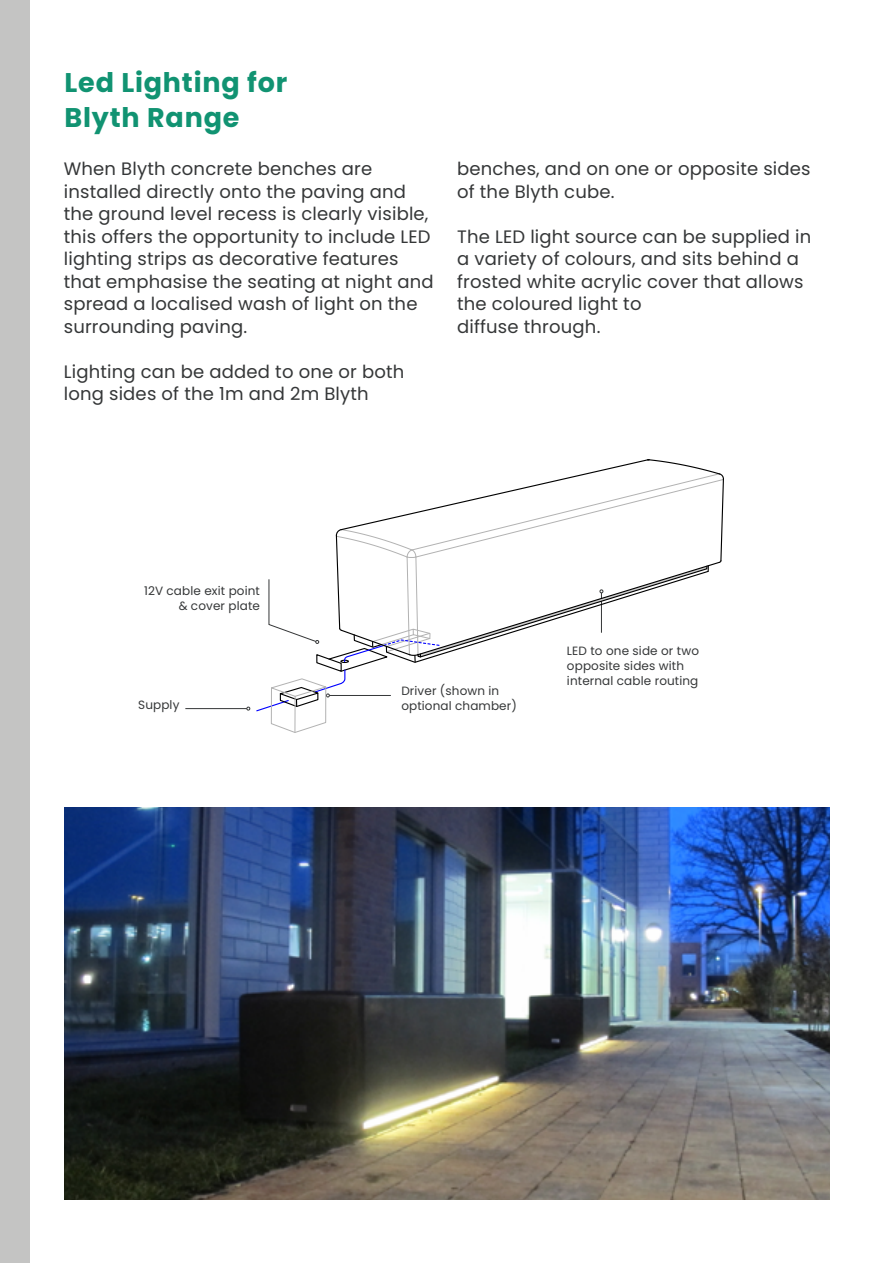
<style>
.page{position:relative;width:893px;height:1263px;background:#fff}
.page>*{position:absolute;margin:0;border:0;box-sizing:border-box;transform-origin:0 0}
.t1{font:700 27px/34.5px "Poppins";letter-spacing:.03em;color:#119372}
.t2{font:18px/22.5px "Poppins";letter-spacing:.01em;color:#353738}
.t3{font:12px/15px "Poppins";letter-spacing:.01em;color:#353738}
</style>
<div class="page">
<div style="left:0;top:0;width:30px;height:1263px;background:#c4c4c3"></div>
<img style="left:65px;top:808px;width:764px;height:391px">
<hr style="left:185px;top:708px;width:62px;height:1px;background:#353738">
<svg style="left:246px;top:459px;width:478px;height:274px"></svg>
<hr style="left:295px;top:696px;width:1px;height:36px;background:#b2b2b2">
<h1 class="t1" style="left:65px;top:66px;width:224px">Led Lighting for<br>Blyth Range</h1>
<p class="t2" style="left:64px;top:158px;width:371px">When Blyth concrete benches are installed directly onto the paving and the ground level recess is clearly visible, this offers the opportunity to include LED lighting strips as decorative features that emphasise the seating at night and spread a localised wash of light on the surrounding paving.</p>
<p class="t2" style="left:64px;top:360px;width:342px">Lighting can be added to one or both long sides of the 1m and 2m Blyth</p>
<p class="t2" style="left:457px;top:158px;width:355px">benches, and on one or opposite sides of the Blyth cube.</p>
<p class="t2" style="left:457px;top:225px;width:356px">The LED light source can be supplied in a variety of colours, and sits behind a frosted white acrylic cover that allows the coloured light to<br>diffuse through.</p>
<p class="t3" style="left:144px;top:583px;width:117px;text-align:right">12V cable exit point &amp; cover plate</p>
<p class="t3" style="left:138px;top:698px;width:43px">Supply</p>
<p class="t3" style="left:401px;top:684px;width:117px">Driver (shown in optional chamber)</p>
<p class="t3" style="left:567px;top:643px;width:134px">LED to one side or two opposite sides with internal cable routing</p>
</div>
